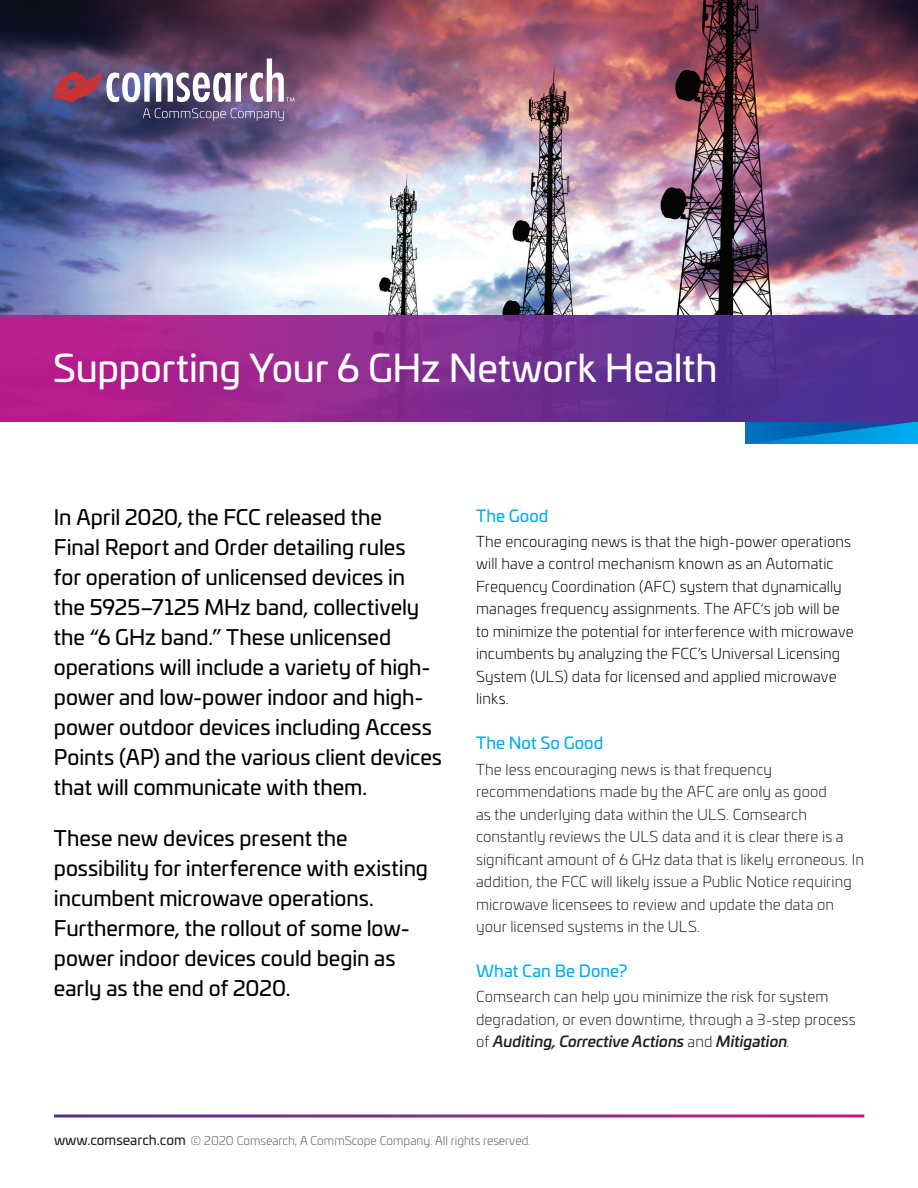
<style>
.page{position:relative;width:918px;height:1188px;background:#fff}
.page>*{position:absolute;margin:0;border:0;box-sizing:border-box;transform-origin:0 0}
.t1{font:37.5px "Univia Pro";letter-spacing:-.005em;color:#fff}
.t2{font:21px/30px "Univia Pro";letter-spacing:-.005em;color:#000}
.t3{font:16.5px "Univia Pro";letter-spacing:.005em;color:#00aeef}
.t4{font:300 15px/22.5px "Univia Pro";letter-spacing:.005em;color:#231f20}
.t5{font:300 15px/22.5px "Univia Pro";letter-spacing:.005em;color:#000}
.t6{font:300 12px "Univia Pro";color:#595959}
.s1{font-weight:500;font-style:italic}
.s2{font-weight:400;font-size:13.5px;color:#242524}
</style>
<div class="page">
<svg style="left:54px;top:1114px;width:810px;height:4px;background:#a55cab"></svg>
<img style="left:0;top:0;width:918px;height:422px">
<svg style="left:143px;top:108px;width:141px;height:13px;background:#645c83"></svg>
<svg style="left:53px;top:58px;width:241px;height:44px"></svg>
<svg style="left:745px;top:421px;width:173px;height:23px;background:#057cc6"></svg>
<div style="left:0;top:316px;width:918px;height:105px;background:linear-gradient(to right,#c1218e,#3f3593)"></div>
<h1 class="t1" style="left:53px;top:340px;width:666px">Supporting Your 6 GHz Network Health</h1>
<p class="t2" style="left:54px;top:501px;width:390px">In April 2020, the FCC released the<br>Final Report and Order detailing rules<br>for operation of unlicensed devices in<br>the 5925–7125 MHz band, collectively the “6 GHz band.” These unlicensed operations will include a variety of high&shy;power and low-power indoor and high&shy;power outdoor devices including Access Points (AP) and the various client devices that will communicate with them.</p>
<p class="t2" style="left:54px;top:822px;width:376px">These new devices present the possibility for interference with existing incumbent microwave operations.<br>Furthermore, the rollout of some low&shy;power indoor devices could begin as early as the end of 2020.</p>
<p class="t3" style="left:476px;top:503px;width:74px">The Good</p>
<p class="t5" style="left:476px;top:530px;width:379px">The encouraging news is that the high-power operations will have a control mechanism known as an Automatic Frequency Coordination (AFC) system that dynamically manages frequency assignments. The AFC‘s job will be to minimize the potential for interference with microwave incumbents by analyzing the FCC’s Universal Licensing System (ULS) data for licensed and applied microwave links.</p>
<p class="t3" style="left:476px;top:731px;width:129px">The Not So Good</p>
<p class="t4" style="left:476px;top:757px;width:389px">The less encouraging news is that frequency recommendations made by the AFC are only as good<br>as the underlying data within the ULS. Comsearch constantly reviews the ULS data and it is clear there is a significant amount of 6 GHz data that is likely erroneous. In addition, the FCC will likely issue a Public Notice requiring microwave licensees to review and update the data on your licensed systems in the ULS.</p>
<p class="t3" style="left:476px;top:959px;width:153px">What Can Be Done?</p>
<p class="t4" style="left:476px;top:985px;width:381px">Comsearch can help you minimize the risk for system degradation, or even downtime, through a 3-step process of <span class="s1">Auditing, Corrective Actions</span> and <span class="s1">Mitigation</span>.</p>
<p class="t6" style="left:54px;top:1132px;width:478px"><span class="s2">www.comsearch.com</span> © 2020 Comsearch, A CommScope Company. All rights reserved.</p>
</div>
